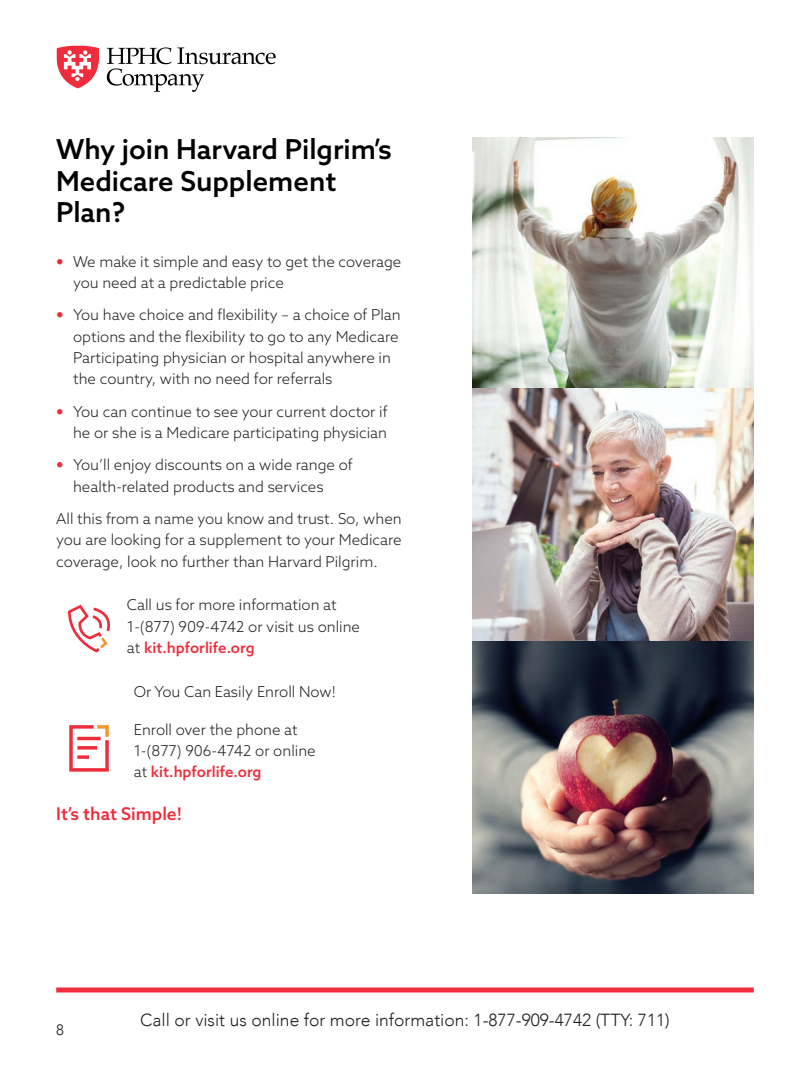
<style>
.page{position:relative;width:810px;height:1080px;background:#fff}
.page>*{position:absolute;margin:0;border:0;box-sizing:border-box;transform-origin:0 0}
.t1{font:500 27.5px/31.2px "Azo Sans";color:#000}
.t2{font:300 17.5px "Avenir";color:#231f20}
.t3{font:500 17.5px "Azo Sans";color:#ee2c3b}
.t4{font:300 15px/21.2px "Azo Sans";color:#231f20}
.t5{font:300 15px "Avenir";color:#231f20}
.s1{font-family:"Avenir";color:#ee2c3b}
.s2{font-weight:500;color:#ee2c3b}
</style>
<div class="page">
<svg style="left:107px;top:47px;width:169px;height:45px"></svg>
<svg style="left:56px;top:45px;width:44px;height:44px"></svg>
<img style="left:472px;top:138px;width:282px;height:250px">
<img style="left:472px;top:388px;width:282px;height:506px">
<hr style="left:56px;top:988px;width:698px;height:4px;background:#ee2c3b">
<svg style="left:68px;top:605px;width:42px;height:47px"></svg>
<svg style="left:69px;top:725px;width:40px;height:47px"></svg>
<h1 class="t1" style="left:56px;top:134px;width:337px">Why join Harvard Pilgrim’s<br>Medicare Supplement<br>Plan?</h1>
<p class="t4" style="left:73px;top:250px;width:330px;text-indent:-17px"><span class="s1">•</span> We make it simple and easy to get the coverage you need at a predictable price</p>
<p class="t4" style="left:73px;top:304px;width:329px;text-indent:-17px"><span class="s1">•</span> You have choice and flexibility – a choice of Plan options and the flexibility to go to any Medicare Participating physician or hospital anywhere in the country, with no need for referrals</p>
<p class="t4" style="left:56px;top:400px;width:333px;text-align:right"><span class="s1">•</span> You can continue to see your current doctor if he or she is a Medicare participating physician</p>
<p class="t4" style="left:73px;top:454px;width:281px;text-indent:-17px"><span class="s1">•</span> You’ll enjoy discounts on a wide range of health-related products and services</p>
<p class="t4" style="left:56px;top:508px;width:347px;text-align:justify">All this from a name you know and trust. So, when you are looking for a supplement to your Medicare coverage, look no further than Harvard Pilgrim.</p>
<p class="t4" style="left:127px;top:594px;width:235px">Call us for more information at<br>1-(877) 909-4742 or visit us online at <span class="s2">kit.hpforlife.org</span></p>
<p class="t4" style="left:134px;top:681px;width:204px">Or You Can Easily Enroll Now!</p>
<p class="t4" style="left:134px;top:719px;width:183px">Enroll over the phone at<br>1-(877) 906-4742 or online at <span class="s2">kit.hpforlife.org</span></p>
<p class="t3" style="left:56px;top:803px;width:127px">It’s that Simple!</p>
<p class="t5" style="left:56px;top:1021px;width:9px">8</p>
<p class="t2" style="left:140px;top:1010px;width:531px">Call or visit us online for more information: 1-877-909-4742 (TTY: 711)</p>
</div>
